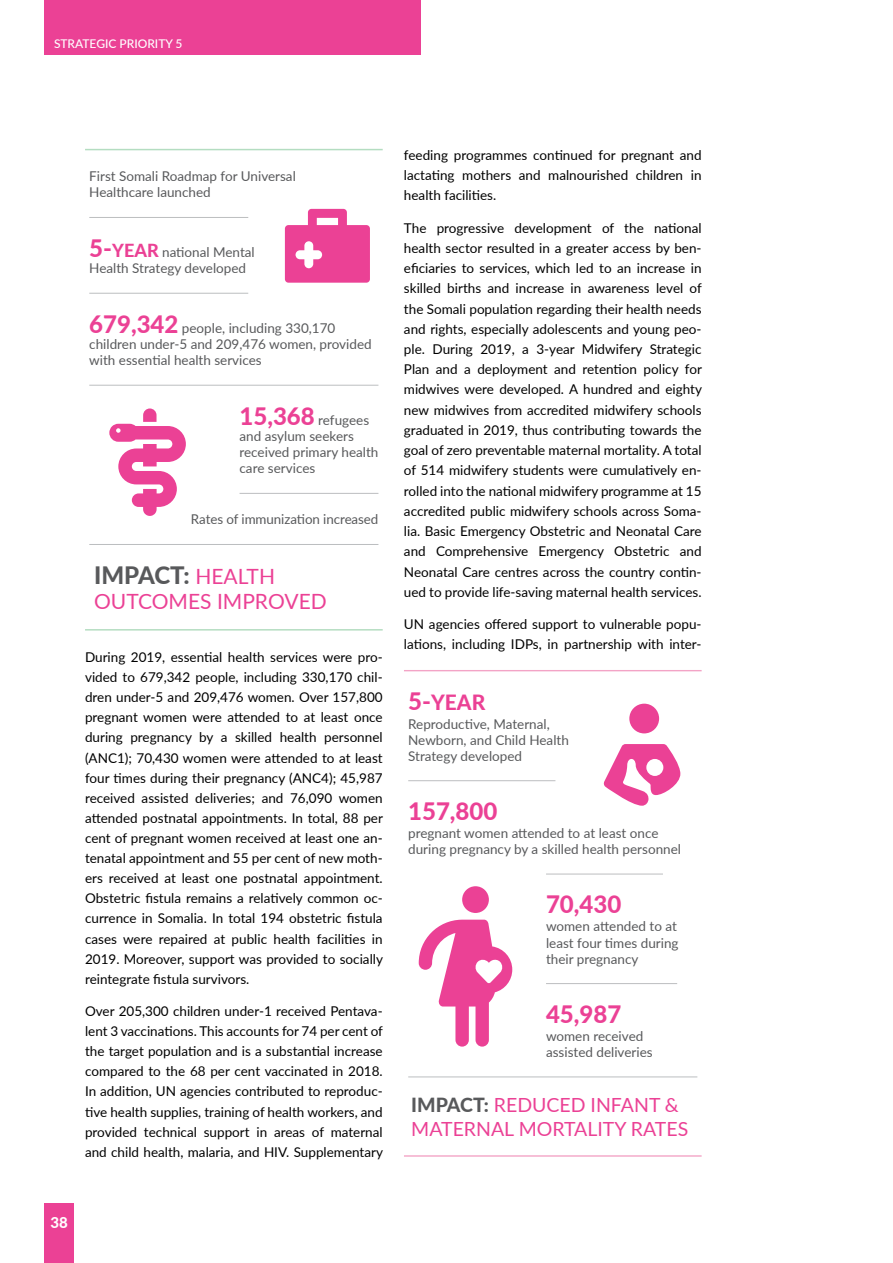
<style>
.page{position:relative;width:893px;height:1263px;background:#fff}
.page>*{position:absolute;margin:0;border:0;box-sizing:border-box;transform-origin:0 0}
.t1{font:800 24px "Lato";color:#eb4195}
.t2{font:800 24px "Lato";color:#58595b}
.t3{font:21px "Lato";color:#eb4195}
.t4{font:800 21px "Lato";color:#eb4195}
.t5{font:19.5px/23.4px "Lato";color:#eb4195}
.t6{font:800 15px "Lato";color:#fff}
.t7{font:13.5px/20.1px "Lato";color:#000;text-align:justify}
.t8{font:13.5px/16.2px "Lato";color:#58595b}
.t9{font:500 12px "Lato";color:#fff}
.s1{font-weight:800;font-size:24px;color:#eb4195}
.s2{font-weight:800;font-size:18px;color:#eb4195}
.s3{font-weight:400;font-size:21px;color:#eb4195}
.s4{font-size:24px}
.s5{font-weight:800;color:#58595b}
</style>
<div class="page">
<div style="left:44px;top:0;width:377px;height:54px;background:#eb4195"></div>
<div style="left:44px;top:1203px;width:30px;height:60px;background:#eb4195"></div>
<svg style="left:285px;top:209px;width:85px;height:74px"></svg>
<svg style="left:109px;top:408px;width:77px;height:108px"></svg>
<hr style="left:85px;top:149px;width:298px;height:1px;background:#b4ddc1">
<hr style="left:85px;top:629px;width:298px;height:1px;background:#b4ddc1">
<hr style="left:89px;top:544px;width:289px;height:1px;background:#bcbec0">
<hr style="left:89px;top:385px;width:289px;height:1px;background:#bcbec0">
<hr style="left:240px;top:493px;width:138px;height:1px;background:#bcbec0">
<hr style="left:89px;top:293px;width:159px;height:1px;background:#bcbec0">
<hr style="left:89px;top:217px;width:159px;height:1px;background:#bcbec0">
<hr style="left:404px;top:1155px;width:298px;height:2px;background:#f3a4c6">
<hr style="left:404px;top:670px;width:298px;height:1px;background:#f3a4c6">
<svg style="left:419px;top:920px;width:93px;height:126px"></svg>
<div style="left:462px;top:886px;width:27px;height:27px;background:#eb4195;border-radius:50%"></div>
<hr style="left:408px;top:1077px;width:289px;height:1px;background:#bcbec0">
<hr style="left:546px;top:874px;width:117px;height:1px;background:#bcbec0">
<hr style="left:408px;top:780px;width:147px;height:1px;background:#bcbec0">
<hr style="left:546px;top:983px;width:131px;height:1px;background:#bcbec0">
<svg style="left:603px;top:704px;width:77px;height:102px"></svg>
<p class="t9" style="left:54px;top:35px;width:130px">STRATEGIC PRIORITY 5</p>
<p class="t8" style="left:89px;top:168px;width:208px">First Somali Roadmap for Universal<br>Healthcare launched</p>
<p class="t8" style="left:89px;top:243px;width:167px"><span class="s1">5-</span><span class="s2">YEAR</span> national Mental<br>Health Strategy developed</p>
<p class="t8" style="left:89px;top:319px;width:284px"><span class="s1">679,342</span> people, including 330,170 children under-5 and 209,476 women, provided with essential health services</p>
<p class="t8" style="left:240px;top:411px;width:140px"><span class="s1">15,368</span> refugees and asylum seekers received primary health care services</p>
<p class="t8" style="left:191px;top:511px;width:189px">Rates of immunization increased</p>
<h1 class="t2" style="left:94px;top:557px;width:182px">IMPACT: <span class="s3">HEALTH</span></h1>
<h2 class="t3" style="left:94px;top:586px;width:234px">OUTCOMES IMPROVED</h2>
<p class="t7" style="left:85px;top:646px;width:299px">During 2019, essential health services were pro&shy;vided to 679,342 people, including 330,170 chil&shy;dren under-5 and 209,476 women. Over 157,800 pregnant women were attended to at least once during pregnancy by a skilled health personnel (ANC1); 70,430 women were attended to at least four times during their pregnancy (ANC4); 45,987 received assisted deliveries; and 76,090 women attended postnatal appointments. In total, 88 per cent of pregnant women received at least one an&shy;tenatal appointment and 55 per cent of new moth&shy;ers received at least one postnatal appointment.<br>Obstetric fistula remains a relatively common oc&shy;currence in Somalia. In total 194 obstetric fistula cases were repaired at public health facilities in 2019. Moreover, support was provided to socially reintegrate fistula survivors.</p>
<p class="t7" style="left:85px;top:1000px;width:299px">Over 205,300 children under-1 received Pentava&shy;lent 3 vaccinations. This accounts for 74 per cent of the target population and is a substantial increase compared to the 68 per cent vaccinated in 2018.<br>In addition, UN agencies contributed to reproduc&shy;tive health supplies, training of health workers, and provided technical support in areas of maternal and child health, malaria, and HIV. Supplementary</p>
<p class="t7" style="left:404px;top:144px;width:299px">feeding programmes continued for pregnant and lactating mothers and malnourished children in health facilities.</p>
<p class="t7" style="left:404px;top:217px;width:299px">The progressive development of the national health sector resulted in a greater access by ben&shy;eficiaries to services, which led to an increase in skilled births and increase in awareness level of the Somali population regarding their health needs and rights, especially adolescents and young peo&shy;ple. During 2019, a 3-year Midwifery Strategic Plan and a deployment and retention policy for midwives were developed. A hundred and eighty new midwives from accredited midwifery schools graduated in 2019, thus contributing towards the goal of zero preventable maternal mortality. A total of 514 midwifery students were cumulatively en&shy;rolled into the national midwifery programme at 15 accredited public midwifery schools across Soma&shy;lia. Basic Emergency Obstetric and Neonatal Care and Comprehensive Emergency Obstetric and Neonatal Care centres across the country contin&shy;ued to provide life-saving maternal health services.</p>
<p class="t7" style="left:404px;top:613px;width:299px">UN agencies offered support to vulnerable popu&shy;lations, including IDPs, in partnership with inter-</p>
<h2 class="t4" style="left:408px;top:687px;width:79px"><span class="s4">5-</span>YEAR</h2>
<p class="t8" style="left:408px;top:715px;width:162px">Reproductive, Maternal,<br>Newborn, and Child Health<br>Strategy developed</p>
<h1 class="t1" style="left:408px;top:793px;width:91px">157,800</h1>
<p class="t8" style="left:408px;top:824px;width:274px">pregnant women attended to at least once during pregnancy by a skilled health personnel</p>
<h1 class="t1" style="left:546px;top:886px;width:77px">70,430</h1>
<p class="t8" style="left:546px;top:918px;width:134px">women attended to at least four times during their pregnancy</p>
<h1 class="t1" style="left:546px;top:996px;width:77px">45,987</h1>
<p class="t8" style="left:546px;top:1027px;width:108px">women received assisted deliveries</p>
<h3 class="t5" style="left:411px;top:1093px;width:279px"><span class="s5">IMPACT:</span> REDUCED INFANT &amp;<br>MATERNAL MORTALITY RATES</h3>
<p class="t6" style="left:50px;top:1212px;width:19px">38</p>
</div>
